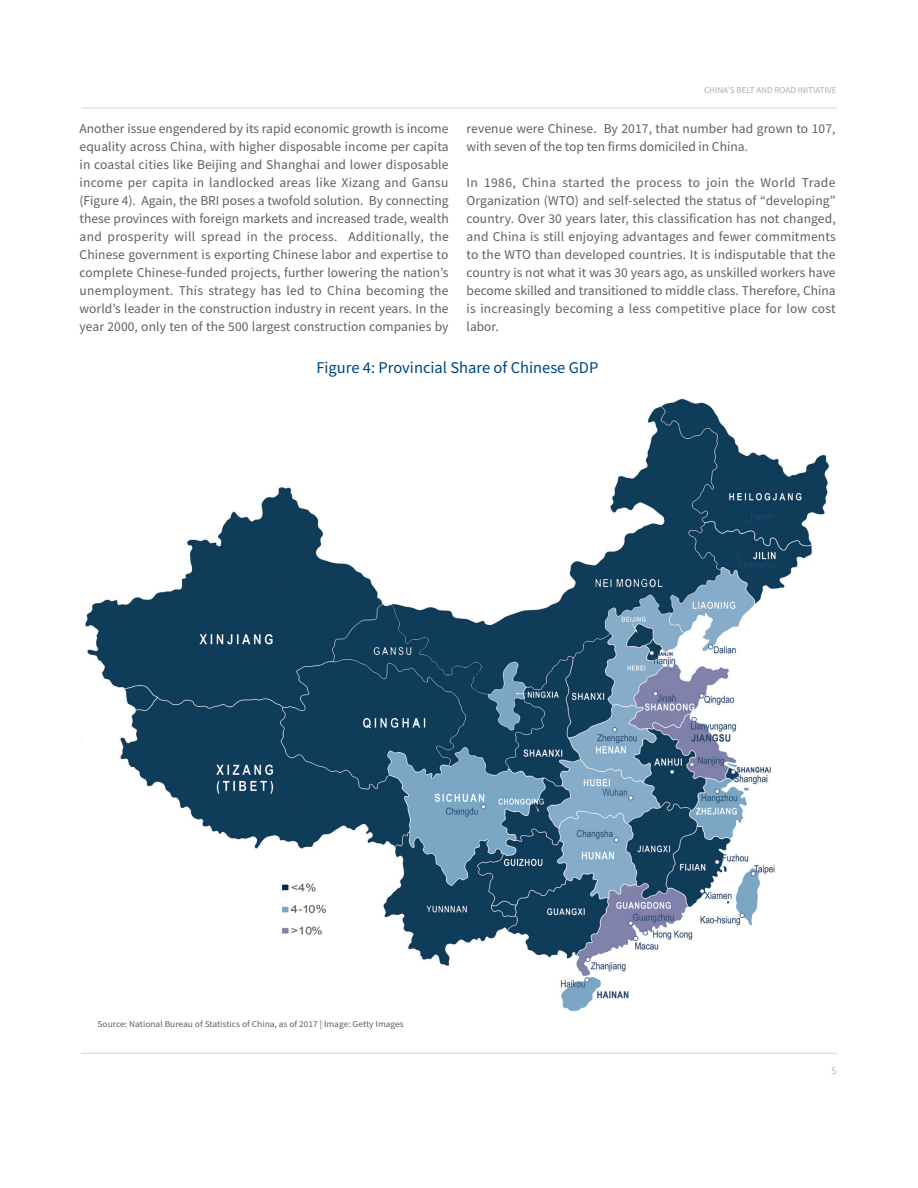
<style>
.page{position:relative;width:918px;height:1188px;background:#fff}
.page>*{position:absolute;margin:0;border:0;box-sizing:border-box;transform-origin:0 0}
.t1{font:16.5px "Source Sans Pro";color:#00447b}
.t2{font:13.5px/18px "Source Sans Pro";letter-spacing:.005em;color:#5f5f62;text-align:justify}
.t3{font:300 10.5px "Source Sans Pro";color:#848689}
.t4{font:9px "Source Sans Pro";color:#5f5f62;scale:1.05 1}
.t5{font:9px "Source Sans Pro";color:#abacb0}
</style>
<div class="page">
<hr style="left:81px;top:1053px;width:756px;height:1px;background:#d3d4d6">
<hr style="left:81px;top:108px;width:756px;height:1px;background:#d3d4d6">
<img style="left:81px;top:399px;width:748px;height:612px">
<p class="t5" style="left:704px;top:85px;width:134px">CHINA’S BELT AND ROAD INITIATIVE</p>
<p class="t2" style="left:80px;top:119px;width:371px">Another issue engendered by its rapid economic growth is income equality across China, with higher disposable income per capita in coastal cities like Beijing and Shanghai and lower disposable income per capita in landlocked areas like Xizang and Gansu (Figure 4). Again, the BRI poses a twofold solution. By connecting these provinces with foreign markets and increased trade, wealth and prosperity will spread in the process. Additionally, the Chinese government is exporting Chinese labor and expertise to complete Chinese-funded projects, further lowering the nation’s unemployment. This strategy has led to China becoming the world’s leader in the construction industry in recent years. In the year 2000, only ten of the 500 largest construction companies by</p>
<p class="t2" style="left:467px;top:119px;width:371px">revenue were Chinese. By 2017, that number had grown to 107, with seven of the top ten firms domiciled in China.</p>
<p class="t2" style="left:467px;top:173px;width:371px">In 1986, China started the process to join the World Trade Organization (WTO) and self-selected the status of “developing” country. Over 30 years later, this classification has not changed, and China is still enjoying advantages and fewer commitments to the WTO than developed countries. It is indisputable that the country is not what it was 30 years ago, as unskilled workers have become skilled and transitioned to middle class. Therefore, China is increasingly becoming a less competitive place for low cost labor.</p>
<p class="t1" style="left:316px;top:357px;width:284px">Figure 4: Provincial Share of Chinese GDP</p>
<p class="t4" style="left:98px;top:1018px;width:293px">Source: National Bureau of Statistics of China, as of 2017 | Image: Getty Images</p>
<p class="t3" style="left:831px;top:1064px;width:7px">5</p>
</div>
